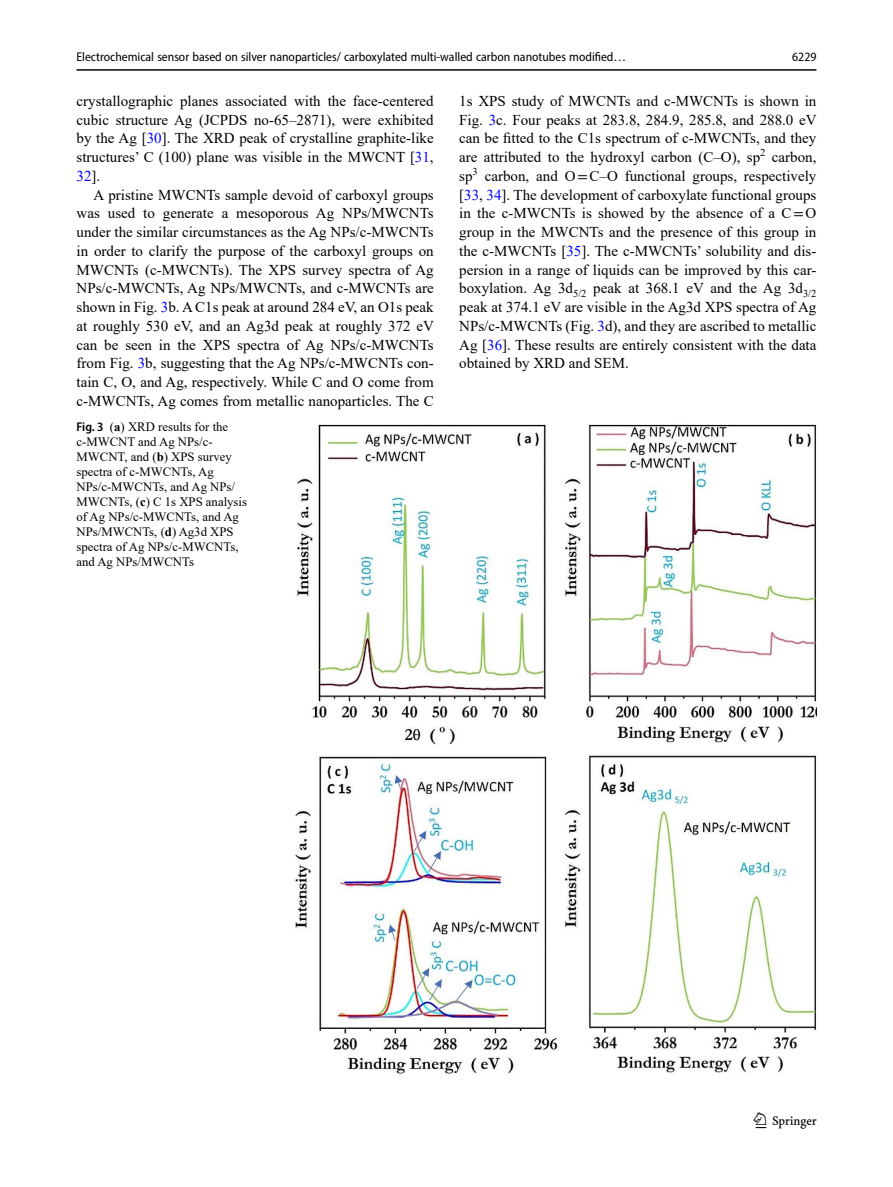
<style>
.page{position:relative;width:893px;height:1187px;background:#fff}
.page>*{position:absolute;margin:0;border:0;box-sizing:border-box;transform-origin:0 0}
.t1{font:22.5px "Springnew";color:#000}
.Body_Text_Indent{font:15px/18.8px "Times New Roman";color:#000;text-align:justify}
.Figure_Caption_Side{font:12.75px/15px "Times New Roman";color:#000}
.t2{font:semi-condensed 12.75px "Myriad Pro";color:#000}
.s1{color:#00f}
.s2{font-family:"STIX"}
.s3{font-family:"Myriad Pro";font-weight:600;font-stretch:semi-condensed}
.s4{font-weight:700}
</style>
<div class="page">
<hr style="left:77px;top:69px;width:739px;height:2px;background:#000">
<img style="left:295px;top:424px;width:521px;height:650px">
<p class="t2" style="left:77px;top:49px;width:551px">Electrochemical sensor based on silver nanoparticles/ carboxylated multi-walled carbon nanotubes modified…</p>
<p class="Body_Text_Indent" style="left:459px;top:91px;width:359px">1s XPS study of MWCNTs and c-MWCNTs is shown in Fig. <span class="s1">3</span>c. Four peaks at 283.8, 284.9, 285.8, and 288.0 eV can be fitted to the C1s spectrum of c-MWCNTs, and they are attributed to the hydroxyl carbon (C–O), sp<sup>2</sup> carbon, sp<sup>3</sup> carbon, and O<span class="s2">=</span>C–O functional groups, respectively [<span class="s1">33</span>, <span class="s1">34</span>]. The development of carboxylate functional groups in the c-MWCNTs is showed by the absence of a C<span class="s2">=</span>O group in the MWCNTs and the presence of this group in the c-MWCNTs [<span class="s1">35</span>]. The c-MWCNTs’ solubility and dis&shy;persion in a range of liquids can be improved by this car&shy;boxylation. Ag 3d<sub>5/2</sub> peak at 368.1 eV and the Ag 3d<sub>3/2 </sub>peak at 374.1 eV are visible in the Ag3d XPS spectra of Ag NPs/c-MWCNTs (Fig. <span class="s1">3</span>d), and they are ascribed to metallic Ag [<span class="s1">36</span>]. These results are entirely consistent with the data obtained by XRD and SEM.</p>
<p class="t2" style="left:792px;top:49px;width:26px">6229</p>
<p class="Body_Text_Indent" style="left:77px;top:91px;width:359px">crystallographic planes associated with the face-centered cubic structure Ag (JCPDS no-65–2871), were exhibited by the Ag [<span class="s1">30</span>]. The XRD peak of crystalline graphite-like structures’ C (100) plane was visible in the MWCNT [<span class="s1">31</span>, <span class="s1">32</span>].</p>
<p class="Body_Text_Indent" style="left:77px;top:185px;width:359px;text-indent:17px">A pristine MWCNTs sample devoid of carboxyl groups was used to generate a mesoporous Ag NPs/MWCNTs under the similar circumstances as the Ag NPs/c-MWCNTs in order to clarify the purpose of the carboxyl groups on MWCNTs (c-MWCNTs). The XPS survey spectra of Ag NPs/c-MWCNTs, Ag NPs/MWCNTs, and c-MWCNTs are shown in Fig. <span class="s1">3</span>b. A C1s peak at around 284 eV, an O1s peak at roughly 530 eV, and an Ag3d peak at roughly 372 eV can be seen in the XPS spectra of Ag NPs/c-MWCNTs from Fig. <span class="s1">3</span>b, suggesting that the Ag NPs/c-MWCNTs con&shy;tain C, O, and Ag, respectively. While C and O come from c-MWCNTs, Ag comes from metallic nanoparticles. The C</p>
<p class="Figure_Caption_Side" style="left:77px;top:419px;width:172px"><span class="s3">Fig. 3</span> (<span class="s4">a</span>) XRD results for the c-MWCNT and Ag NPs/c-<br>MWCNT, and (<span class="s4">b</span>) XPS survey spectra of c-MWCNTs, Ag<br>NPs/c-MWCNTs, and Ag NPs/<br>MWCNTs, (<span class="s4">c</span>) C 1s XPS analysis of Ag NPs/c-MWCNTs, and Ag<br>NPs/MWCNTs, (<span class="s4">d</span>) Ag3d XPS spectra of Ag NPs/c-MWCNTs, and Ag NPs/MWCNTs</p>
<h1 class="t1" style="left:756px;top:1107px;width:63px">1 3</h1>
</div>
